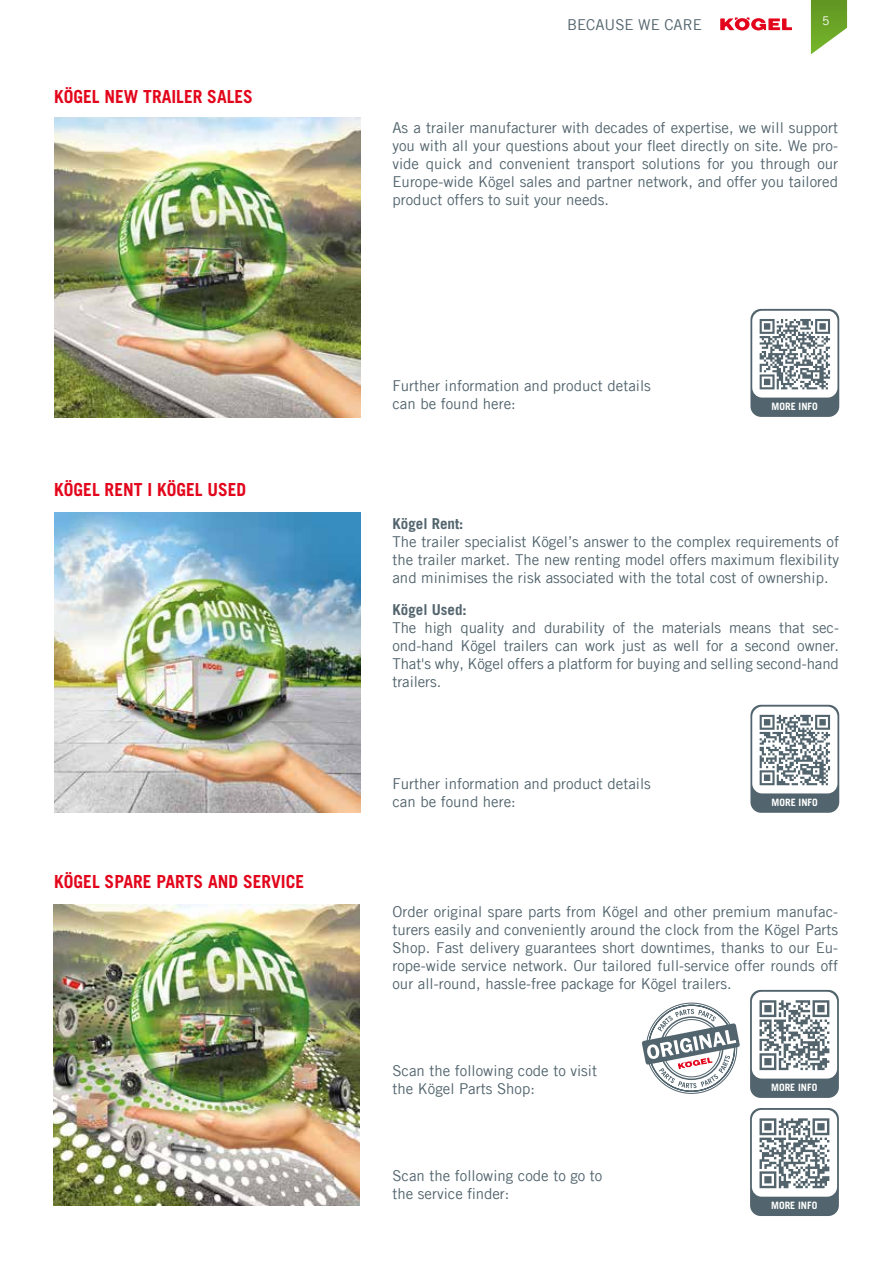
<style>
.page{position:relative;width:893px;height:1263px;background:#fff}
.page>*{position:absolute;margin:0;border:0;box-sizing:border-box;transform-origin:0 0}
.t1{font:700 18px "Trade Gothic LT Com";color:#e3051b}
.t2{font:15px/18px "Trade Gothic LT Com";color:#52646d}
.t3{font:700 15px "Trade Gothic LT Com";color:#52646d}
.t4{font:12px "Trade Gothic LT Com";color:#fff}
.t5{font:700 10.2px "Trade Gothic LT Com";color:#fff}
</style>
<div class="page">
<div style="left:750px;top:705px;width:89px;height:108px;background:#52646d;border-radius:11px"></div>
<div style="left:752px;top:707px;width:85px;height:86px;background:#fff;border-radius:10px"></div>
<svg style="left:759px;top:714px;width:72px;height:72px"></svg>
<svg style="left:760px;top:715px;width:70px;height:70px"></svg>
<div style="left:750px;top:309px;width:89px;height:108px;background:#52646d;border-radius:11px"></div>
<div style="left:752px;top:311px;width:85px;height:87px;background:#fff;border-radius:10px"></div>
<svg style="left:759px;top:319px;width:72px;height:71px"></svg>
<svg style="left:760px;top:319px;width:70px;height:70px"></svg>
<svg style="left:750px;top:990px;width:89px;height:108px;background:#5b6c74"></svg>
<div style="left:752px;top:992px;width:85px;height:86px;background:#fff;border-radius:10px"></div>
<svg style="left:760px;top:1000px;width:70px;height:71px"></svg>
<svg style="left:759px;top:1000px;width:70px;height:70px"></svg>
<div style="left:750px;top:1108px;width:89px;height:108px;background:#52646d;border-radius:11px"></div>
<div style="left:752px;top:1110px;width:85px;height:87px;background:#fff;border-radius:10px"></div>
<svg style="left:759px;top:1118px;width:71px;height:71px"></svg>
<svg style="left:759px;top:1118px;width:70px;height:70px"></svg>
<svg style="left:811px;top:0;width:36px;height:54px"></svg>
<svg style="left:720px;top:17px;width:72px;height:13px"></svg>
<img style="left:54px;top:905px;width:306px;height:300px">
<img style="left:54px;top:118px;width:306px;height:299px">
<svg style="left:642px;top:1005px;width:98px;height:87px"></svg>
<img style="left:54px;top:512px;width:306px;height:300px">
<p class="t1" style="left:54px;top:86px;width:200px">KÖGEL NEW TRAILER SALES</p>
<p class="t1" style="left:54px;top:479px;width:194px">KÖGEL RENT I KÖGEL USED</p>
<p class="t1" style="left:54px;top:870px;width:252px">KÖGEL SPARE PARTS AND SERVICE</p>
<p class="t2" style="left:567px;top:16px;width:136px">BECAUSE WE CARE</p>
<p class="t4" style="left:822px;top:14px;width:9px">5</p>
<p class="t2" style="left:392px;top:118px;width:447px;text-align:justify">As a trailer manufacturer with decades of expertise, we will support you with all your questions about your fleet directly on site. We pro&shy;vide quick and convenient transport solutions for you through our Europe-wide Kögel sales and partner network, and offer you tailored product offers to suit your needs.</p>
<p class="t2" style="left:392px;top:377px;width:260px">Further information and product details can be found here:</p>
<p class="t5" style="left:771px;top:400px;width:48px">MORE INFO</p>
<p class="t3" style="left:392px;top:514px;width:72px">Kögel Rent:</p>
<p class="t2" style="left:392px;top:533px;width:448px;text-align:justify">The trailer specialist Kögel’s answer to the complex requirements of the trailer market. The new renting model offers maximum flexibility and minimises the risk associated with the total cost of ownership.</p>
<p class="t3" style="left:392px;top:600px;width:76px">Kögel Used:</p>
<p class="t2" style="left:392px;top:618px;width:448px;text-align:justify">The high quality and durability of the materials means that sec&shy;ond-hand Kögel trailers can work just as well for a second owner.<br>That's why, Kögel offers a platform for buying and selling second-hand trailers.</p>
<p class="t2" style="left:392px;top:775px;width:260px">Further information and product details can be found here:</p>
<p class="t5" style="left:771px;top:796px;width:48px">MORE INFO</p>
<p class="t2" style="left:392px;top:902px;width:447px;text-align:justify">Order original spare parts from Kögel and other premium manufac&shy;turers easily and conveniently around the clock from the Kögel Parts Shop. Fast delivery guarantees short downtimes, thanks to our Eu&shy;rope-wide service network. Our tailored full-service offer rounds off our all-round, hassle-free package for Kögel trailers.</p>
<p class="t2" style="left:392px;top:1061px;width:206px">Scan the following code to visit the Kögel Parts Shop:</p>
<p class="t2" style="left:392px;top:1167px;width:211px">Scan the following code to go to the service finder:</p>
<p class="t5" style="left:771px;top:1081px;width:48px">MORE INFO</p>
<p class="t5" style="left:771px;top:1199px;width:48px">MORE INFO</p>
</div>
